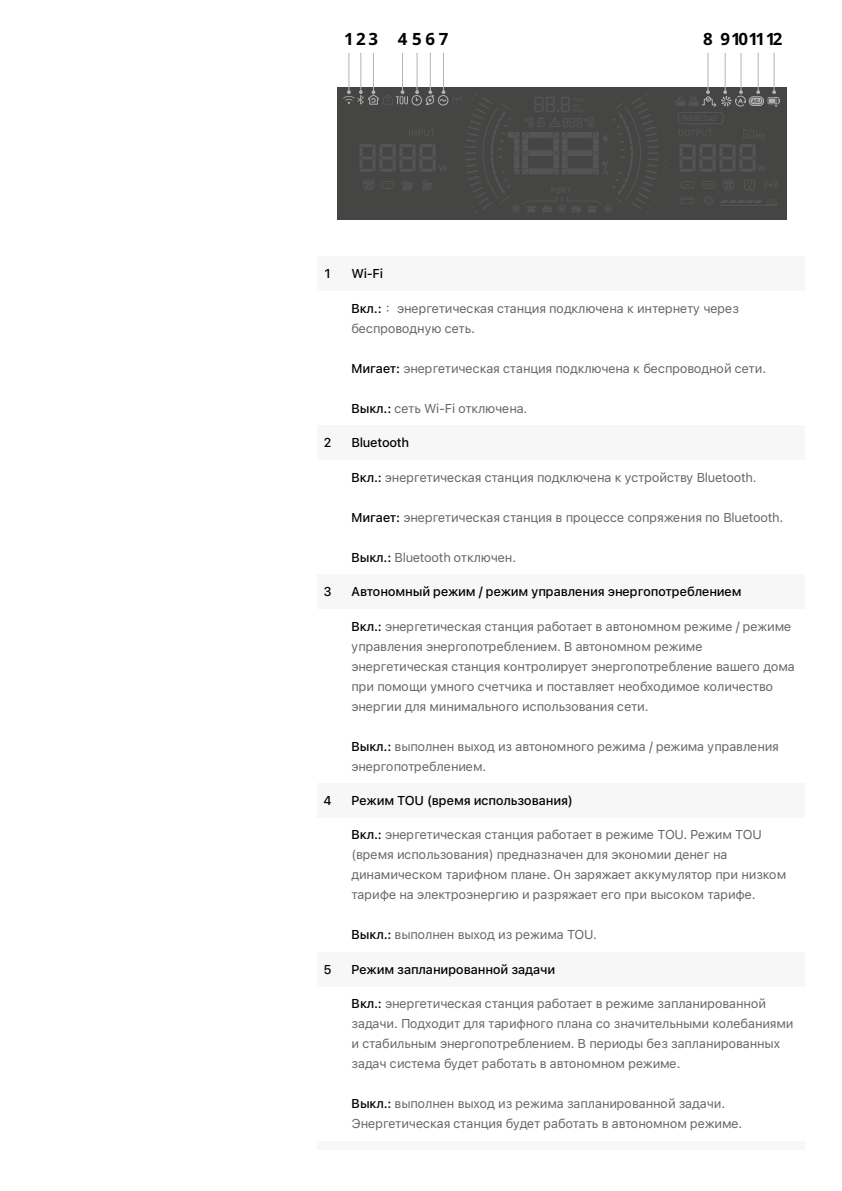
<style>
.page{position:relative;width:842px;height:1191px;background:#fff}
.page>*{position:absolute;margin:0;border:0;box-sizing:border-box;transform-origin:0 0}
.t1{font:700 16.9px "Noto Sans";letter-spacing:-.06em;color:#050202}
.t2{font:700 16.9px "Noto Sans";letter-spacing:.08em;color:#050202}
.t3{font:12.8px/20px ".SFNS Regular wdth opsz 110000 GRAD wght";letter-spacing:-.02em;color:#666}
.t4{font:12.8px ".SFNS Regular wdth opsz 110000 GRAD wght 1 F40000";letter-spacing:-.02em;color:#000}
.s1{font-family:".SFNS Regular wdth opsz 110000 GRAD wght 1 F40000";color:#000}
</style>
<div class="page">
<div style="left:317px;top:257px;width:28px;height:34px;background:#f7f7f7"></div>
<div style="left:345px;top:257px;width:460px;height:34px;background:#f7f7f7"></div>
<div style="left:317px;top:426px;width:28px;height:34px;background:#f7f7f7"></div>
<div style="left:345px;top:426px;width:460px;height:34px;background:#f7f7f7"></div>
<div style="left:317px;top:574px;width:28px;height:35px;background:#f7f7f7"></div>
<div style="left:345px;top:574px;width:460px;height:35px;background:#f7f7f7"></div>
<div style="left:317px;top:783px;width:28px;height:35px;background:#f7f7f7"></div>
<div style="left:345px;top:783px;width:460px;height:35px;background:#f7f7f7"></div>
<div style="left:317px;top:952px;width:28px;height:35px;background:#f7f7f7"></div>
<div style="left:345px;top:952px;width:460px;height:35px;background:#f7f7f7"></div>
<div style="left:317px;top:1141px;width:28px;height:9px;background:#f7f7f7"></div>
<div style="left:345px;top:1141px;width:460px;height:9px;background:#f7f7f7"></div>
<div style="left:337px;top:87px;width:450px;height:132px;background:#454544"></div>
<div style="left:675px;top:100px;width:10px;height:6px;border:1px solid #545455"></div>
<svg style="left:764px;top:180px;width:14px;height:9px"></svg>
<svg style="left:679px;top:130px;width:86px;height:42px"></svg>
<svg style="left:680px;top:197px;width:14px;height:7px"></svg>
<svg style="left:704px;top:196px;width:9px;height:9px"></svg>
<div style="left:744px;top:179px;width:11px;height:11px;border:1px solid #555556"></div>
<div style="left:678px;top:112px;width:45px;height:12px;border:1px solid #555556;border-radius:2px"></div>
<svg style="left:702px;top:181px;width:13px;height:8px"></svg>
<svg style="left:723px;top:180px;width:11px;height:10px"></svg>
<hr style="left:719px;top:205px;width:59px;height:1px;background:#555556">
<svg style="left:720px;top:199px;width:57px;height:6px"></svg>
<hr style="left:349px;top:53px;width:1px;height:39px;background:#b5b4b5">
<hr style="left:361px;top:53px;width:1px;height:39px;background:#b5b4b5">
<hr style="left:373px;top:53px;width:1px;height:39px;background:#b5b4b5">
<hr style="left:402px;top:53px;width:1px;height:39px;background:#b5b4b5">
<hr style="left:417px;top:53px;width:1px;height:39px;background:#b5b4b5">
<hr style="left:430px;top:53px;width:1px;height:39px;background:#b5b4b5">
<hr style="left:443px;top:53px;width:1px;height:39px;background:#b5b4b5">
<svg style="left:343px;top:90px;width:323px;height:123px"></svg>
<hr style="left:708px;top:53px;width:1px;height:39px;background:#b5b4b5">
<hr style="left:725px;top:53px;width:1px;height:39px;background:#b5b4b5">
<hr style="left:741px;top:53px;width:1px;height:39px;background:#b5b4b5">
<hr style="left:758px;top:53px;width:1px;height:39px;background:#b5b4b5">
<hr style="left:774px;top:53px;width:1px;height:39px;background:#b5b4b5">
<svg style="left:677px;top:90px;width:103px;height:17px"></svg>
<h1 class="t2" style="left:344px;top:29px;width:106px">123 4567</h1>
<h1 class="t1" style="left:703px;top:29px;width:81px">8 9101112</h1>
<p class="t4" style="left:323px;top:266px;width:10px">!</p>
<p class="t4" style="left:351px;top:266px;width:33px">Wi-Fi</p>
<p class="t3" style="left:351px;top:298px;width:389px"><span class="s1">&lt;/).:</span> 5#%&amp;7%,.8%+("9 +,"#4.9 :$*(;18%#" ( .#,%&amp;#%,' 8%&amp;%@ /%+:&amp;$)$*#'1 +%,?.</p>
<p class="t3" style="left:351px;top:358px;width:416px"><span class="s1">L08*'#:</span> 5#%&amp;7%,.8%+("9 +,"#4.9 :$*(;18%#" ( /%+:&amp;$)$*#$6 +%,..</p>
<p class="t3" style="left:351px;top:398px;width:178px"><span class="s1">&lt;5/).:</span> +%,? Wi-Fi $,(;18%#".</p>
<p class="t4" style="left:323px;top:435px;width:10px">+</p>
<p class="t4" style="left:351px;top:435px;width:59px">Bluetooth</p>
<p class="t3" style="left:351px;top:467px;width:407px"><span class="s1">&lt;/).:</span> 5#%&amp;7%,.8%+("9 +,"#4.9 :$*(;18%#" ( '+,&amp;$6+,)' Bluetooth.</p>
<p class="t3" style="left:351px;top:507px;width:433px"><span class="s1">L08*'#:</span> 5#%&amp;7%,.8%+("9 +,"#4.9 ) :&amp;$4%++% +$:&amp;9-%#.9 :$ Bluetooth.</p>
<p class="t3" style="left:351px;top:547px;width:166px"><span class="s1">&lt;5/).:</span> Bluetooth $,(;18%#.</p>
<p class="t4" style="left:323px;top:584px;width:10px">1</p>
<p class="t4" style="left:351px;top:584px;width:392px">M$#%-%7-5= 4'N07 / 4'N07 3(4*$)'-0. O-'48%(%#4'P)'-0'7</p>
<p class="t3" style="left:351px;top:616px;width:445px"><span class="s1">&lt;/).:</span> 5#%&amp;7%,.8%+("9 +,"#4.9 &amp;"/$,"%, ) "),$#$3#$3 &amp;%-.3% / &amp;%-.3% ':&amp;");%#.9 5#%&amp;7$:$,&amp;%/;%#.%3. C "),$#$3#$3 &amp;%-.3% 5#%&amp;7%,.8%+("9 +,"#4.9 ($#,&amp;$;.&amp;'%, 5#%&amp;7$:$,&amp;%/;%#.% )"B%7$ *$3" :&amp;. :$3$0. '3#$7$ +8%,8.(" . :$+,");9%, #%$/&lt;$*.3$% ($;.8%+,)$ 5#%&amp;7.. *;9 3.#.3";?#$7$ .+:$;?@$)"#.9 +%,..</p>
<p class="t3" style="left:351px;top:736px;width:429px"><span class="s1">&lt;5/).:</span> )&gt;:$;#%# )&gt;&lt;$* .@ "),$#$3#$7$ &amp;%-.3" / &amp;%-.3" ':&amp;");%#.9<br>5#%&amp;7$:$,&amp;%/;%#.%3.</p>
<p class="t4" style="left:323px;top:793px;width:10px">9</p>
<p class="t4" style="left:351px;top:793px;width:223px">Q'N07 TOU ($4'7. 0,(%)JB%$*-0.)</p>
<p class="t3" style="left:351px;top:825px;width:436px"><span class="s1">&lt;/).:</span> 5#%&amp;7%,.8%+("9 +,"#4.9 &amp;"/$,"%, ) &amp;%-.3% TOU. R%-.3 TOU ()&amp;%39 .+:$;?@$)"#.9) :&amp;%*#"@#"8%# *;9 5($#$3.. *%#%7 #" *.#"3.8%+($3 ,"&amp;.2#$3 :;"#%. =# @"&amp;9-"%, "(('3';9,$&amp; :&amp;. #.@($3 ,"&amp;.2% #" 5;%(,&amp;$5#%&amp;7.1 . &amp;"@&amp;9-"%, %7$ :&amp;. )&gt;+$($3 ,"&amp;.2%.</p>
<p class="t3" style="left:352px;top:925px;width:247px"><span class="s1">&lt;5/).:</span> )&gt;:$;#%# )&gt;&lt;$* .@ &amp;%-.3" TOU.</p>
<p class="t4" style="left:324px;top:962px;width:10px">;</p>
<p class="t4" style="left:352px;top:962px;width:205px">Q'N07 B*()*-04%$*--%= B*&amp;*E0</p>
<p class="t3" style="left:352px;top:994px;width:443px"><span class="s1">&lt;/).:</span> 5#%&amp;7%,.8%+("9 +,"#4.9 &amp;"/$,"%, ) &amp;%-.3% @":;"#.&amp;$)"##$6 @"*"8.. S$*&lt;$*., *;9 ,"&amp;.2#$7$ :;"#" +$ @#"8.,%;?#&gt;3. ($;%/"#.93. . +,"/.;?#&gt;3 5#%&amp;7$:$,&amp;%/;%#.%3. C :%&amp;.$*&gt; /%@ @":;"#.&amp;$)"##&gt;&lt; @"*"8 +.+,%3" /'*%, &amp;"/$,",? ) "),$#$3#$3 &amp;%-.3%.</p>
<p class="t3" style="left:352px;top:1094px;width:392px"><span class="s1">&lt;5/).:</span> )&gt;:$;#%# )&gt;&lt;$* .@ &amp;%-.3" @":;"#.&amp;$)"##$6 @"*"8..<br>X#%&amp;7%,.8%+("9 +,"#4.9 /'*%, &amp;"/$,",? ) "),$#$3#$3 &amp;%-.3%.</p>
</div>
